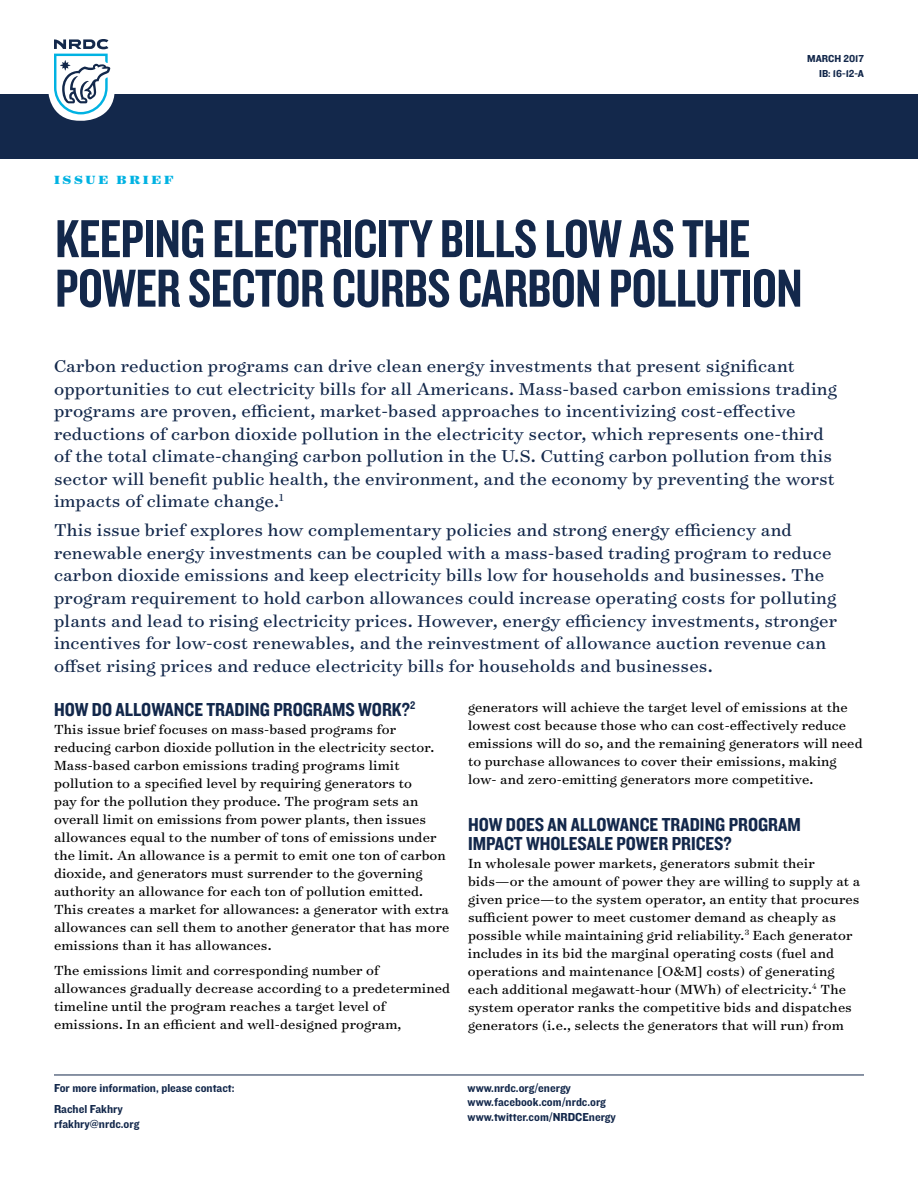
<style>
.page{position:relative;width:918px;height:1188px;background:#fff}
.page>*{position:absolute;margin:0;border:0;box-sizing:border-box;transform-origin:0 0}
.t1{font:55.5px/49.5px "Knockout 49 Liteweight";letter-spacing:-.01em;color:#13284b}
.t2{font:19.5px/22.5px "Surveyor Text";letter-spacing:.01em;color:#13284b}
.t3{font:19.5px/19.5px "Knockout 50 Welterweight";color:#13284b}
.t4{font:15px/18px "Surveyor Text";letter-spacing:.01em;color:#000}
.t5{font:900 13.5px "Surveyor Text";letter-spacing:.2em;color:#00b2e2}
.t6{font:12px/14.4px "Knockout 51 Middleweight";color:#13284b}
.t7{font:10.5px/15px "Knockout 51 Middleweight";color:#13284b;text-align:right}
</style>
<div class="page">
<div style="left:0;top:94px;width:918px;height:65px;background:#13284b"></div>
<div style="left:48px;top:26px;width:67px;height:95px;background:#fff;border-radius:31px"></div>
<svg style="left:54px;top:39px;width:56px;height:75px"></svg>
<hr style="left:54px;top:1075px;width:810px;height:1px;background:#13284b">
<p class="t5" style="left:54px;top:170px;width:121px">ISSUE BRIEF</p>
<p class="t7" style="left:807px;top:51px;width:58px">MARCH 2017<br>IB: 16-12-A</p>
<h1 class="t1" style="left:55px;top:212px;width:749px">KEEPING ELECTRICITY BILLS LOW AS THE<br>POWER SECTOR CURBS CARBON POLLUTION</h1>
<p class="t2" style="left:54px;top:354px;width:785px">Carbon reduction programs can drive clean energy investments that present significant opportunities to cut electricity bills for all Americans. Mass-based carbon emissions trading programs are proven, efficient, market-based approaches to incentivizing cost-effective reductions of carbon dioxide pollution in the electricity sector, which represents one-third of the total climate-changing carbon pollution in the U.S. Cutting carbon pollution from this sector will benefit public health, the environment, and the economy by preventing the worst impacts of climate change.<sup>1</sup></p>
<p class="t2" style="left:54px;top:519px;width:785px">This issue brief explores how complementary policies and strong energy efficiency and renewable energy investments can be coupled with a mass-based trading program to reduce carbon dioxide emissions and keep electricity bills low for households and businesses. The program requirement to hold carbon allowances could increase operating costs for polluting plants and lead to rising electricity prices. However, energy efficiency investments, stronger incentives for low-cost renewables, and the reinvestment of allowance auction revenue can offset rising prices and reduce electricity bills for households and businesses.</p>
<h2 class="t3" style="left:54px;top:699px;width:363px">HOW DO ALLOWANCE TRADING PROGRAMS WORK?<sup>2</sup></h2>
<p class="t4" style="left:54px;top:720px;width:397px">This issue brief focuses on mass-based programs for reducing carbon dioxide pollution in the electricity sector.<br>Mass-based carbon emissions trading programs limit pollution to a specified level by requiring generators to<br>pay for the pollution they produce. The program sets an overall limit on emissions from power plants, then issues allowances equal to the number of tons of emissions under the limit. An allowance is a permit to emit one ton of carbon dioxide, and generators must surrender to the governing authority an allowance for each ton of pollution emitted.<br>This creates a market for allowances: a generator with extra allowances can sell them to another generator that has more emissions than it has allowances.</p>
<p class="t4" style="left:54px;top:960px;width:398px">The emissions limit and corresponding number of allowances gradually decrease according to a predetermined timeline until the program reaches a target level of emissions. In an efficient and well-designed program,</p>
<p class="t4" style="left:468px;top:698px;width:396px">generators will achieve the target level of emissions at the lowest cost because those who can cost-effectively reduce emissions will do so, and the remaining generators will need to purchase allowances to cover their emissions, making low- and zero-emitting generators more competitive.</p>
<h2 class="t3" style="left:468px;top:814px;width:334px">HOW DOES AN ALLOWANCE TRADING PROGRAM<br>IMPACT WHOLESALE POWER PRICES?</h2>
<p class="t4" style="left:468px;top:854px;width:394px">In wholesale power markets, generators submit their bids—or the amount of power they are willing to supply at a given price—to the system operator, an entity that procures sufficient power to meet customer demand as cheaply as possible while maintaining grid reliability.<sup>3</sup> Each generator includes in its bid the marginal operating costs (fuel and operations and maintenance [O&amp;M] costs) of generating each additional megawatt-hour (MWh) of electricity.<sup>4</sup> The system operator ranks the competitive bids and dispatches generators (i.e., selects the generators that will run) from</p>
<p class="t6" style="left:54px;top:1080px;width:182px">For more information, please contact:</p>
<p class="t6" style="left:54px;top:1101px;width:87px;line-height:15px">Rachel Fakhry rfakhry@nrdc.org</p>
<p class="t6" style="left:468px;top:1080px;width:150px">www.nrdc.org/energy www.facebook.com/nrdc.org www.twitter.com/NRDCEnergy</p>
</div>
